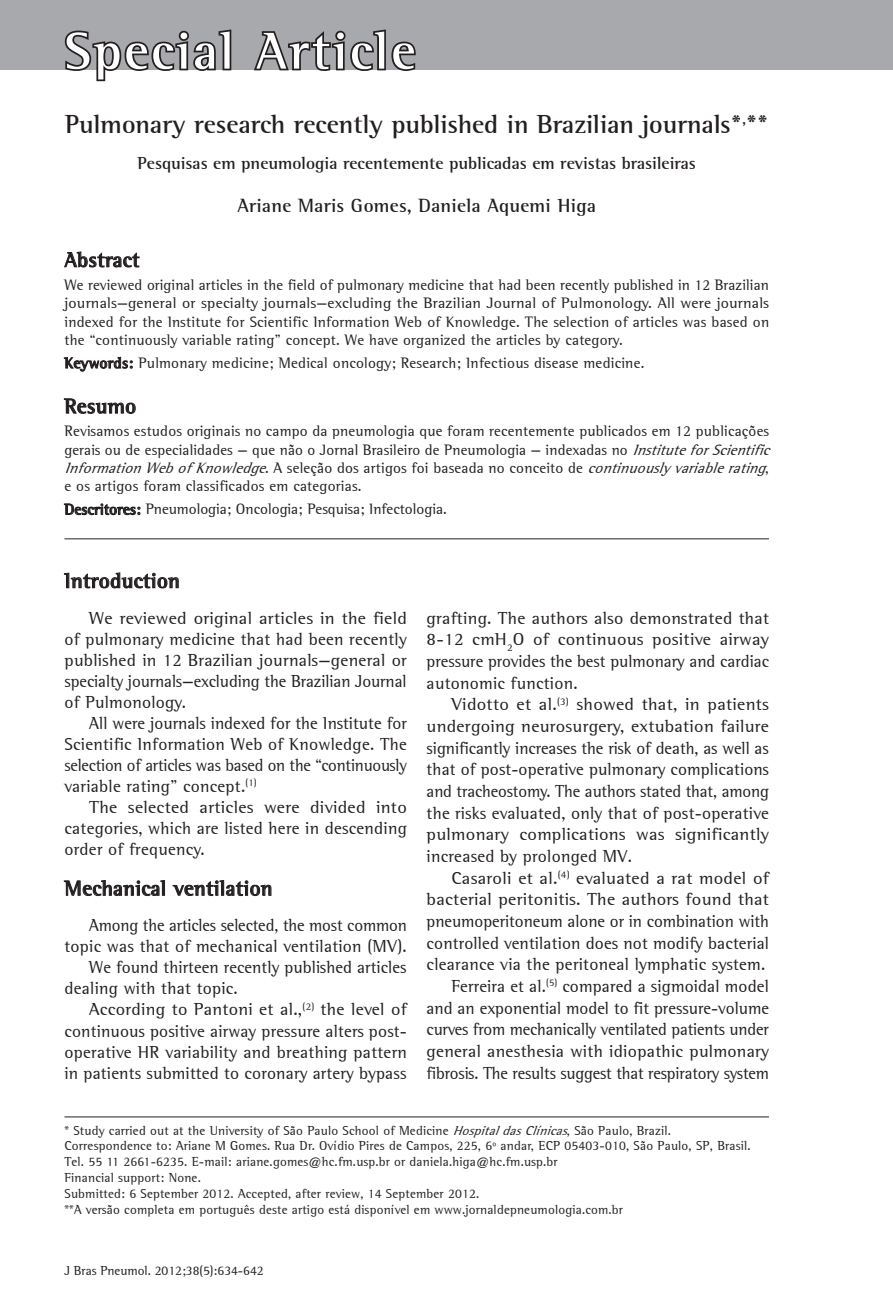
<style>
.page{position:relative;width:893px;height:1315px;background:#fff}
.page>*{position:absolute;margin:0;border:0;box-sizing:border-box;transform-origin:0 0}
.t1{font:700 52.5px "Libre Semi Serif S Si";letter-spacing:.05em;color:#fff}
.Título___1o_idioma{font:700 26.25px "Libre Semi Serif S Si";color:#231f20}
.Sub-título___1o_níve{font:700 21px "Libre Semi Serif S Si";letter-spacing:.015em;color:#231f20}
.Resumo___título{font:700 21px "Libre Semi Serif S Si";letter-spacing:.015em;color:#231f20}
.Abstract___título{font:700 21px "Libre Semi Serif S Si";letter-spacing:.015em;color:#231f20}
.Autores{font:700 19.25px "Libre Semi Serif S Si";letter-spacing:.015em;color:#231f20}
.Corpo{font:17.5px/21px "Libre Semi Serif S Si";letter-spacing:.01em;color:#231f20;text-align:justify}
.Corpo-2{font:17.5px/21.7px "Libre Semi Serif S Si";letter-spacing:.01em;color:#231f20;text-align:justify;scale:1.05 1}
.Título___2o_idioma{font:700 17.5px "Libre Semi Serif S Si";color:#231f20}
.Resumo{font:15.22px/18.2px "Libre Semi Serif S Si";letter-spacing:.015em;color:#231f20;text-align:justify}
.Abstract{font:15.22px/18.2px "Libre Semi Serif S Si";letter-spacing:.015em;color:#231f20}
.Palavras-chave{font:15.22px "Libre Semi Serif S Si";letter-spacing:.015em;color:#231f20}
.palavras-chave-com-f{font:15.22px "Libre Semi Serif S Si";color:#231f20}
.Endereço{font:13.12px "Libre Semi Serif S Si";letter-spacing:.015em;color:#231f20}
.rodapé{font:13.12px "Libre Semi Serif S Si";color:#231f20}
.s1{font-weight:700}
.s2{font-style:italic}
</style>
<div class="page">
<div style="left:0;top:0;width:893px;height:70px;background:#a8a9ad"></div>
<hr style="left:64px;top:538px;width:705px;height:1px;background:#231f20">
<svg style="left:65px;top:252px;width:74px;height:15px"></svg>
<svg style="left:64px;top:357px;width:69px;height:14px"></svg>
<svg style="left:64px;top:399px;width:71px;height:14px"></svg>
<svg style="left:64px;top:504px;width:76px;height:11px"></svg>
<hr style="left:64px;top:1116px;width:705px;height:1px;background:#231f20">
<svg style="left:64px;top:572px;width:115px;height:16px"></svg>
<svg style="left:64px;top:880px;width:101px;height:16px"></svg>
<svg style="left:173px;top:880px;width:98px;height:16px"></svg>
<svg style="left:64px;top:29px;width:168px;height:53px"></svg>
<svg style="left:254px;top:29px;width:162px;height:42px"></svg>
<h1 class="t1" style="left:64px;top:19px;width:353px">Special Article</h1>
<p class="Título___1o_idioma" style="left:65px;top:108px;width:705px">Pulmonary research recently published in Brazilian journals*<sup>,</sup>**</p>
<p class="Título___2o_idioma" style="left:138px;top:152px;width:560px">Pesquisas em pneumologia recentemente publicadas em revistas brasileiras</p>
<p class="Autores" style="left:237px;top:194px;width:360px">Ariane Maris Gomes, Daniela Aquemi Higa</p>
<p class="Resumo___título" style="left:64px;top:247px;width:76px">Abstract</p>
<p class="Resumo" style="left:64px;top:276px;width:706px">We reviewed original articles in the field of pulmonary medicine that had been recently published in 12 Brazilian journals—general or specialty journals—excluding the Brazilian Journal of Pulmonology. All were journals indexed for the Institute for Scientific Information Web of Knowledge. The selection of articles was based on the “continuously variable rating” concept. We have organized the articles by category.</p>
<p class="Palavras-chave" style="left:64px;top:354px;width:581px"><span class="s1">Keywords:</span> Pulmonary medicine; Medical oncology; Research; Infectious disease medicine.</p>
<p class="Abstract___título" style="left:64px;top:393px;width:73px">Resumo</p>
<p class="Abstract" style="left:64px;top:422px;width:712px">Revisamos estudos originais no campo da pneumologia que foram recentemente publicados em 12 publicações gerais ou de especialidades — que não o Jornal Brasileiro de Pneumologia — indexadas no <span class="s2">InstituteforScientific InformationWebofKnowledge</span>. A s e l e ç ã o d o s a r t i g o s f o i b a s e a d a n o c o n c e i t o d e <span class="s2">continuously variablerating</span>, e os artigos foram classificados em categorias.</p>
<p class="palavras-chave-com-f" style="left:64px;top:500px;width:384px"><span class="s1">Descritores:</span> Pneumologia; Oncologia; Pesquisa; Infectologia.</p>
<p class="Sub-título___1o_níve" style="left:64px;top:568px;width:117px">Introduction</p>
<p class="Corpo-2" style="left:64px;top:607px;width:328px;line-height:21px;text-indent:25px">We reviewed original articles in the field of pulmonary medicine that had been recently published in 12 Brazilian journals—general or specialty journals—excluding the Brazilian Journal of Pulmonology.</p>
<p class="Corpo" style="left:64px;top:712px;width:344px;text-indent:25px">All were journals indexed for the Institute for Scientific Information Web of Knowledge. The selection of articles was based on the “continuously variable rating” concept.<sup>(1)</sup></p>
<p class="Corpo-2" style="left:64px;top:796px;width:328px;line-height:21px;text-indent:25px">The selected articles were divided into categories, which are listed here in descending order of frequency.</p>
<p class="Sub-título___1o_níve" style="left:64px;top:875px;width:210px">Mechanical ventilation</p>
<p class="Corpo" style="left:64px;top:914px;width:344px;text-align:right">Among the articles selected, the most common topic was that of mechanical ventilation (MV).</p>
<p class="Corpo" style="left:64px;top:957px;width:344px;text-indent:25px">We found thirteen recently published articles dealing with that topic.</p>
<p class="Corpo" style="left:64px;top:999px;width:344px;text-indent:25px">According to Pantoni et al.,<sup>(2)</sup> the level of continuous positive airway pressure alters post&shy;operative HR variability and breathing pattern in patients submitted to coronary artery bypass</p>
<p class="Corpo" style="left:427px;top:607px;width:344px;line-height:21.7px">grafting. The authors also demonstrated that 8-12 cmH<sub>2</sub>O of continuous positive airway pressure provides the best pulmonary and cardiac autonomic function.</p>
<p class="Corpo-2" style="left:427px;top:693px;width:328px;text-indent:25px">Vidotto et al.<sup>(3)</sup> showed that, in patients undergoing neurosurgery, extubation failure significantly increases the risk of death, as well as that of post-operative pulmonary complications and tracheostomy. The authors stated that, among the risks evaluated, only that of post-operative pulmonary complications was significantly increased by prolonged MV.</p>
<p class="Corpo-2" style="left:427px;top:867px;width:328px;text-indent:25px">Casaroli et al.<sup>(4)</sup> evaluated a rat model of bacterial peritonitis. The authors found that pneumoperitoneum alone or in combination with controlled ventilation does not modify bacterial clearance via the peritoneal lymphatic system.</p>
<p class="Corpo" style="left:427px;top:975px;width:344px;line-height:21.7px;text-indent:25px">Ferreira et al.<sup>(5)</sup> compared a sigmoidal model and an exponential model to fit pressure-volume curves from mechanically ventilated patients under general anesthesia with idiopathic pulmonary fibrosis. The results suggest that respiratory system</p>
<p class="Endereço" style="left:64px;top:1122px;width:608px">* Study carried out at the University of São Paulo School of Medicine <span class="s2">HospitaldasClínicas</span>, São Paulo, Brazil.</p>
<p class="Endereço" style="left:64px;top:1138px;width:688px">Correspondence to: Ariane M Gomes. Rua Dr. Ovídio Pires de Campos, 225, 6º andar, ECP 05403-010, São Paulo, SP, Brasil.</p>
<p class="Endereço" style="left:64px;top:1154px;width:495px">Tel. 55 11 2661-6235. E-mail: ariane.gomes@hc.fm.usp.br or daniela.higa@hc.fm.usp.br</p>
<p class="Endereço" style="left:64px;top:1169px;width:138px">Financial support: None.</p>
<p class="Endereço" style="left:64px;top:1185px;width:416px">Submitted: 6 September 2012. Accepted, after review, 14 September 2012.</p>
<p class="Endereço" style="left:64px;top:1201px;width:560px">**A versão completa em português deste artigo está disponível em www.jornaldepneumologia.com.br</p>
<p class="rodapé" style="left:64px;top:1263px;width:201px">J Bras Pneumol. 2012;38(5):634-642</p>
</div>
